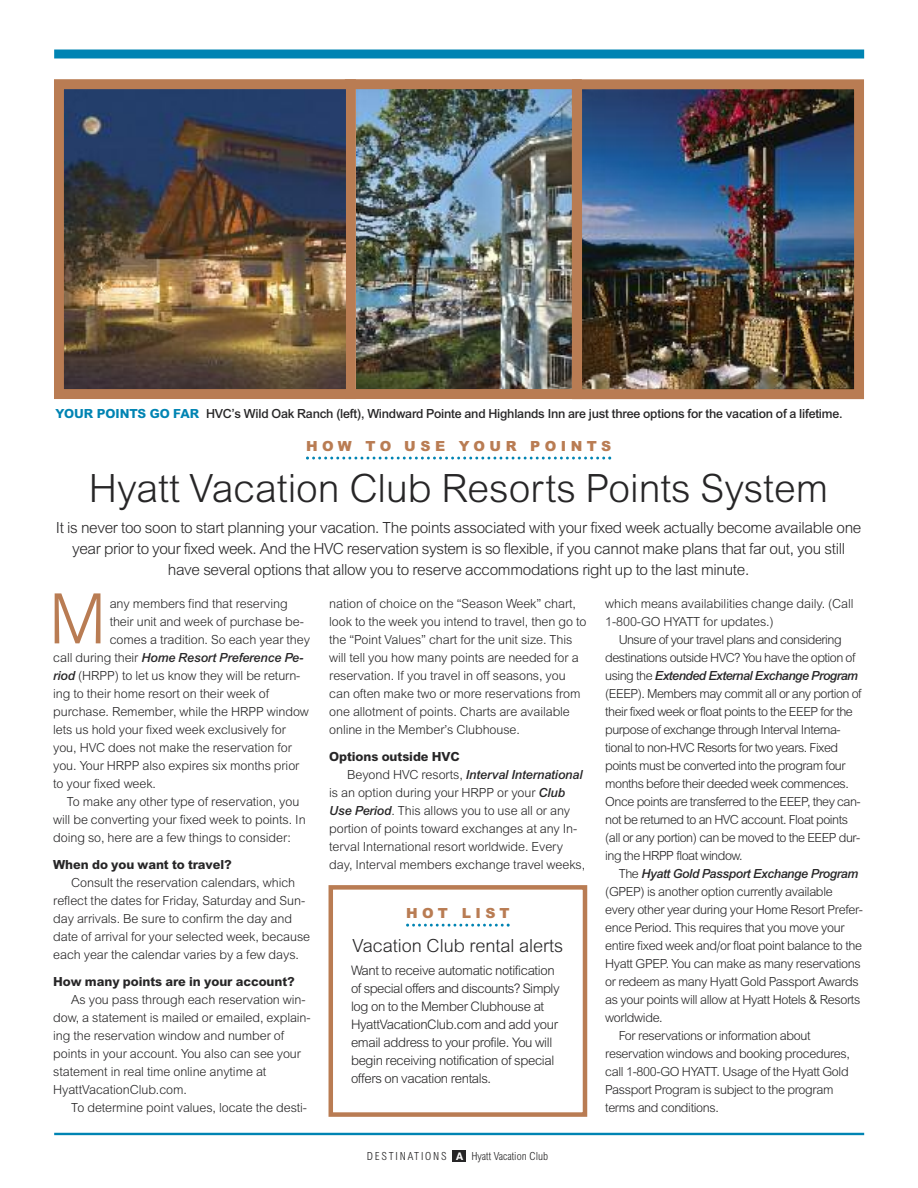
<style>
.page{position:relative;width:918px;height:1188px;background:#fff}
.page>*{position:absolute;margin:0;border:0;box-sizing:border-box;transform-origin:0 0}
.t1{font:75px "Arial Lgt";color:#b97c53}
.t2{font:42px "Arial Lgt";color:#272627}
.t3{font:19.5px "Arial Lgt";color:#272627}
.t4{font:16.5px/21px "Arial Lgt";letter-spacing:-.02em;color:#272627;text-align:center}
.t5{font:900 15px "Arial";letter-spacing:.3em;color:#b97c53}
.t6{font:14.1px/18px "Arial Lgt";letter-spacing:-.025em;color:#272627}
.t7{font:13.5px/18px "Arial Lgt";letter-spacing:-.005em;color:#272627}
.t8{font:13.5px/18px "Arial Lgt";letter-spacing:-.035em;color:#272627;text-align:center}
.t9{font:13.5px "Arial Lgt";letter-spacing:-.025em;color:#272627}
.t10{font:13.5px "Arial Mdm";letter-spacing:-.015em;color:#272627}
.t11{font:13.5px "Arial Mdm Itl";letter-spacing:-.005em;color:#272627}
.t12{font:13.5px "Arial Mdm Itl";letter-spacing:-.025em;color:#272627}
.t13{font:13.5px "Arial Bld";letter-spacing:-.005em;color:#272627}
.t14{font:12px "Arial Lgt Cnd";color:#272627}
.t15{font:12px "Arial Lgt Cnd";letter-spacing:.15em;color:#272627}
.t16{font:700 10.5px "Helvetica";color:#fff}
.s1{font-family:"Arial Bld";color:#0084b3}
.s2{font-family:"Arial Lgt"}
.s3{font-family:"Arial Mdm Itl"}
</style>
<div class="page">
<svg style="left:306px;top:457px;width:305px;height:3px"></svg>
<hr style="left:54px;top:1133px;width:810px;height:2px;background:#0084b3">
<div style="left:54px;top:50px;width:810px;height:8px;background:#0084b3"></div>
<div style="left:453px;top:1151px;width:13px;height:11px;background:#272627"></div>
<div style="left:329px;top:885px;width:258px;height:232px;border:4px solid #b97c53"></div>
<svg style="left:406px;top:924px;width:104px;height:3px"></svg>
<img style="left:356px;top:90px;width:215px;height:298px">
<div style="left:345px;top:79px;width:237px;height:320px;border:10px solid #b97c53"></div>
<img style="left:583px;top:90px;width:270px;height:298px">
<div style="left:572px;top:79px;width:292px;height:320px;border:10px solid #b97c53"></div>
<img style="left:65px;top:90px;width:280px;height:298px">
<div style="left:54px;top:79px;width:302px;height:320px;border:10px solid #b97c53"></div>
<p class="t10" style="left:56px;top:409px;width:789px"><span class="s1">YOUR POINTS GO FAR</span> HVC’s Wild Oak Ranch (left), Windward Pointe and Highlands Inn are just three options for the vacation of a lifetime.</p>
<p class="t5" style="left:306px;top:441px;width:307px">HOW TO USE YOUR POINTS</p>
<h2 class="t2" style="left:89px;top:474px;width:741px">Hyatt Vacation Club Resorts Points System</h2>
<p class="t4" style="left:56px;top:519px;width:807px">It is never too soon to start planning your vacation. The points associated with your fixed week actually become available one year prior to your fixed week. And the HVC reservation system is so flexible, if you cannot make plans that far out, you still have several options that allow you to reserve accommodations right up to the last minute.</p>
<h1 class="t1" style="left:48px;top:593px;width:60px">M</h1>
<p class="t7" style="left:110px;top:596px;width:202px">any members find that reserving their unit and week of purchase be&shy;comes a tradition. So each year they</p>
<p class="t11" style="left:53px;top:653px;width:251px"><span class="s2">call during their</span> Home Resort Preference Pe-</p>
<p class="t7" style="left:53px;top:668px;width:257px"><span class="s3">riod</span> (HRPP) to let us know they will be return&shy;ing to their home resort on their week of purchase. Remember, while the HRPP window lets us hold your fixed week exclusively for you, HVC does not make the reservation for you. Your HRPP also expires six months prior to your fixed week.</p>
<p class="t7" style="left:53px;top:794px;width:254px;text-indent:13px">To make any other type of reservation, you will be converting your fixed week to points. In doing so, here are a few things to consider:</p>
<p class="t13" style="left:53px;top:860px;width:180px">When do you want to travel?</p>
<p class="t7" style="left:53px;top:875px;width:259px;text-indent:18px">Consult the reservation calendars, which reflect the dates for Friday, Saturday and Sun&shy;day arrivals. Be sure to confirm the day and date of arrival for your selected week, because each year the calendar varies by a few days.</p>
<p class="t13" style="left:53px;top:977px;width:243px">How many points are in your account?</p>
<p class="t7" style="left:53px;top:992px;width:259px;text-indent:18px">As you pass through each reservation win&shy;dow, a statement is mailed or emailed, explain&shy;ing the reservation window and number of points in your account. You also can see your statement in real time online anytime at HyattVacationClub.com.</p>
<p class="t7" style="left:71px;top:1100px;width:237px">To determine point values, locate the desti-</p>
<p class="t7" style="left:329px;top:596px;width:259px">nation of choice on the “Season Week” chart, look to the week you intend to travel, then go to the “Point Values” chart for the unit size. This will tell you how many points are needed for a reservation. If you travel in off seasons, you can often make two or more reservations from one allotment of points. Charts are available online in the Member’s Clubhouse.</p>
<p class="t13" style="left:329px;top:752px;width:132px">Options outside HVC</p>
<p class="t11" style="left:347px;top:770px;width:237px"><span class="s2">Beyond HVC resorts,</span> Interval International</p>
<p class="t7" style="left:329px;top:785px;width:258px">is an option during your HRPP or your <span class="s3">Club Use Period</span>. This allows you to use all or any portion of points toward exchanges at any In&shy;terval International resort worldwide. Every day, Interval members exchange travel weeks,</p>
<p class="t5" style="left:406px;top:908px;width:105px">HOT LIST</p>
<h3 class="t3" style="left:352px;top:939px;width:212px">Vacation Club rental alerts</h3>
<p class="t6" style="left:351px;top:962px;width:210px">Want to receive automatic notification of special offers and discounts? Simply log on to the Member Clubhouse at HyattVacationClub.com and add your email address to your profile. You will begin receiving notification of special offers on vacation rentals.</p>
<p class="t15" style="left:367px;top:1152px;width:81px">DESTINATIONS</p>
<p class="t14" style="left:471px;top:1152px;width:78px">Hyatt Vacation Club</p>
<p class="t16" style="left:456px;top:1152px;width:9px">A</p>
<p class="t7" style="left:605px;top:596px;width:250px">which means availabilities change daily. (Call<br>1-800-GO HYATT for updates.)</p>
<p class="t8" style="left:605px;top:632px;width:252px">Unsure of your travel plans and considering destinations outside HVC? You have the option of</p>
<p class="t12" style="left:605px;top:671px;width:254px"><span class="s2">using the</span> Extended External Exchange Program</p>
<p class="t8" style="left:605px;top:686px;width:258px;text-align:left">(EEEP). Members may commit all or any portion of their fixed week or float points to the EEEP for the purpose of exchange through Interval Interna&shy;tional to non-HVC Resorts for two years. Fixed points must be converted into the program four months before their deeded week commences.<br>Once points are transferred to the EEEP, they can&shy;not be returned to an HVC account. Float points (all or any portion) can be moved to the EEEP dur&shy;ing the HRPP float window.</p>
<p class="t12" style="left:619px;top:869px;width:241px"><span class="s2">The</span> Hyatt Gold Passport Exchange Program</p>
<p class="t9" style="left:605px;top:887px;width:229px">(GPEP) is another option currently available</p>
<p class="t9" style="left:605px;top:905px;width:259px">every other year during your Home Resort Prefer-</p>
<p class="t9" style="left:605px;top:923px;width:241px">ence Period. This requires that you move your</p>
<p class="t9" style="left:605px;top:941px;width:258px">entire fixed week and/or float point balance to the</p>
<p class="t9" style="left:605px;top:959px;width:257px">Hyatt GPEP. You can make as many reservations</p>
<p class="t9" style="left:605px;top:977px;width:255px">or redeem as many Hyatt Gold Passport Awards</p>
<p class="t9" style="left:605px;top:995px;width:257px">as your points will allow at Hyatt Hotels &amp; Resorts</p>
<p class="t9" style="left:605px;top:1013px;width:59px">worldwide.</p>
<p class="t9" style="left:619px;top:1031px;width:193px">For reservations or information about</p>
<p class="t9" style="left:605px;top:1049px;width:246px">reservation windows and booking procedures,</p>
<p class="t9" style="left:605px;top:1067px;width:245px">call 1-800-GO HYATT. Usage of the Hyatt Gold</p>
<p class="t9" style="left:605px;top:1085px;width:230px">Passport Program is subject to the program</p>
<p class="t9" style="left:605px;top:1103px;width:115px">terms and conditions.</p>
</div>
